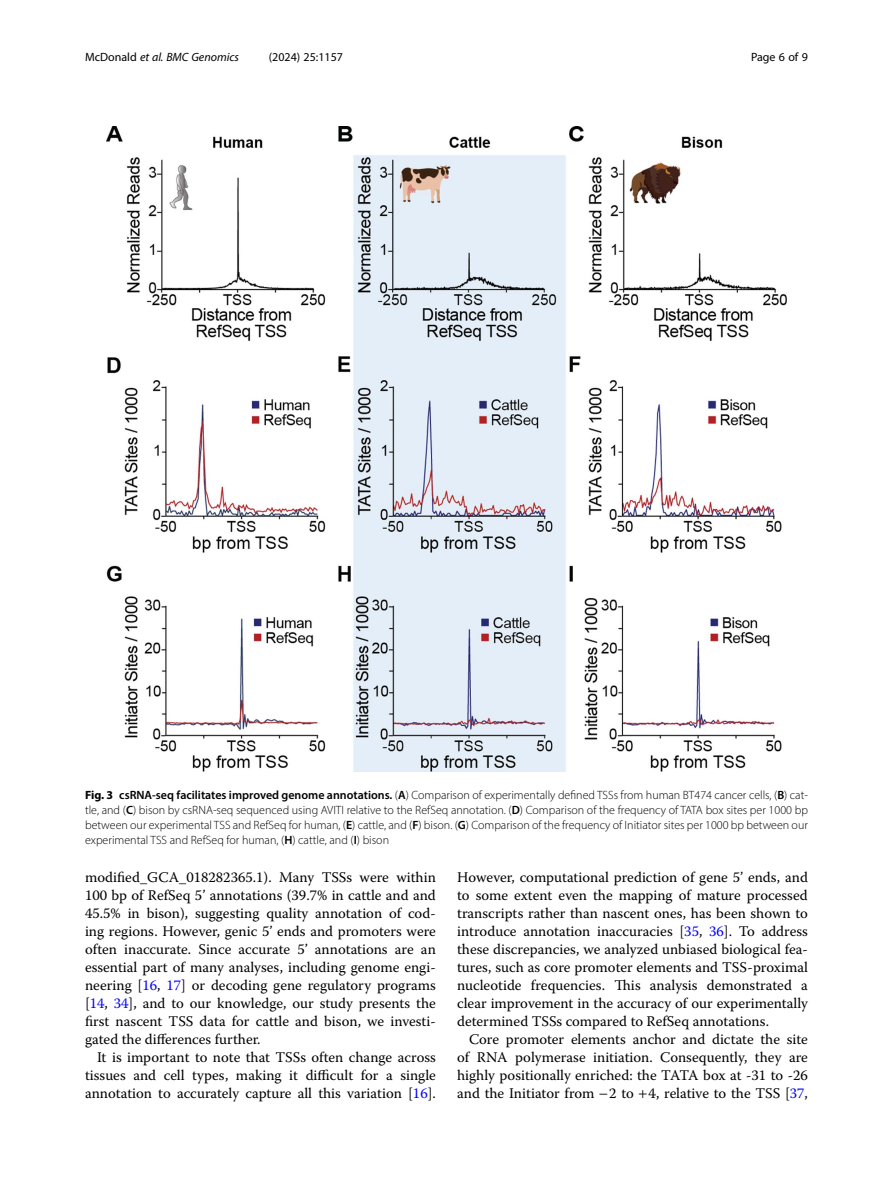
<style>
.page{position:relative;width:893px;height:1191px;background:#fff}
.page>*{position:absolute;margin:0;border:0;box-sizing:border-box;transform-origin:0 0}
.Body_Text_Indent{font:14.7px/18px "Warnock Pro";color:#000;text-align:justify}
.Figure_Caption{font:300 12px/15px "Myriad Pro";color:#000;text-align:justify}
.t1{font:italic 12px "Myriad Pro";color:#000}
.t2{font:12px "Myriad Pro";color:#000}
.s1{font-style:normal}
.s2{font-weight:700}
.s3{font-weight:600}
.s4{color:#00f}
</style>
<div class="page">
<img style="left:106px;top:126px;width:681px;height:645px">
<p class="t1" style="left:85px;top:50px;width:156px"><span class="s1">McDonald</span> et al. BMC Genomics</p>
<p class="t2" style="left:269px;top:50px;width:76px">(2024) 25:1157</p>
<p class="t2" style="left:751px;top:50px;width:58px">Page 6 of 9</p>
<p class="Figure_Caption" style="left:85px;top:787px;width:724px"><span class="s2">Fig. 3</span> <span class="s3">csRNA-seq facilitates improved genome annotations.</span> (<span class="s3">A</span>) Comparison of experimentally defined TSSs from human BT474 cancer cells, (<span class="s3">B</span>) cat&shy;tle, and (<span class="s3">C</span>) bison by csRNA-seq sequenced using AVITI relative to the RefSeq annotation. (<span class="s3">D</span>) Comparison of the frequency of TATA box sites per 1000 bp between our experimental TSS and RefSeq for human, (<span class="s3">E</span>) cattle, and (<span class="s3">F</span>) bison. (<span class="s3">G</span>) Comparison of the frequency of Initiator sites per 1000 bp between our experimental TSS and RefSeq for human, (<span class="s3">H</span>) cattle, and (<span class="s3">I</span>) bison</p>
<p class="Body_Text_Indent" style="left:85px;top:868px;width:352px">modified_GCA_018282365.1). Many TSSs were within 100 bp of RefSeq 5’ annotations (39.7% in cattle and and 45.5% in bison), suggesting quality annotation of cod&shy;ing regions. However, genic 5’ ends and promoters were often inaccurate. Since accurate 5’ annotations are an essential part of many analyses, including genome engi&shy;neering [<span class="s4">16</span>, <span class="s4">17</span>] or decoding gene regulatory programs [<span class="s4">14</span>, <span class="s4">34</span>], and to our knowledge, our study presents the first nascent TSS data for cattle and bison, we investi&shy;gated the differences further.</p>
<p class="Body_Text_Indent" style="left:85px;top:1048px;width:352px;text-indent:12px">It is important to note that TSSs often change across tissues and cell types, making it difficult for a single annotation to accurately capture all this variation [<span class="s4">16</span>].</p>
<p class="Body_Text_Indent" style="left:457px;top:868px;width:352px">However, computational prediction of gene 5’ ends, and to some extent even the mapping of mature processed transcripts rather than nascent ones, has been shown to introduce annotation inaccuracies [<span class="s4">35</span>, <span class="s4">36</span>]. To address these discrepancies, we analyzed unbiased biological fea&shy;tures, such as core promoter elements and TSS-proximal nucleotide frequencies. This analysis demonstrated a clear improvement in the accuracy of our experimentally determined TSSs compared to RefSeq annotations.</p>
<p class="Body_Text_Indent" style="left:457px;top:1030px;width:352px;text-indent:12px">Core promoter elements anchor and dictate the site of RNA polymerase initiation. Consequently, they are highly positionally enriched: the TATA box at -31 to -26 and the Initiator from −2 to 4, relative to the TSS [<span class="s4">37</span>,</p>
</div>
